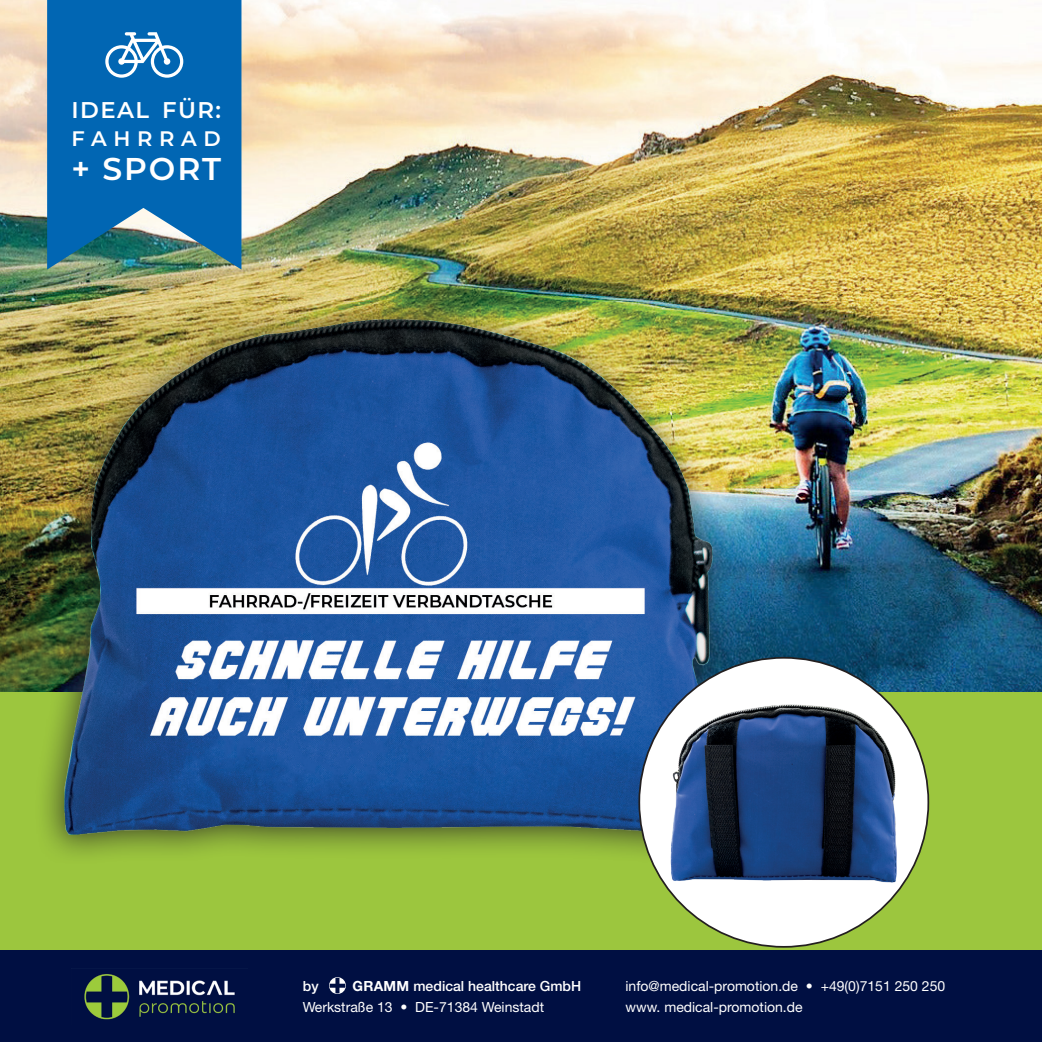
<style>
.page{position:relative;width:1042px;height:1042px;background:#fff}
.page>*{position:absolute;margin:0;border:0;box-sizing:border-box;transform-origin:0 0}
.t1{font:600 31.5px "Montserrat";letter-spacing:.06em;color:#fff}
.t2{font:600 22.75px "Montserrat";letter-spacing:.06em;color:#fff}
.t3{font:600 21px "Montserrat";letter-spacing:.32em;color:#fff}
.t4{font:14px/21px "Helvetica Neue LT Std";color:#fff}
.t5{font:500 14px "Helvetica Neue LT Std";color:#fff}
.s1{font-weight:700}
.s2{font-weight:500}
</style>
<div class="page">
<div style="left:0;top:690px;width:1042px;height:352px;background:#9cc63e"></div>
<div style="left:0;top:950px;width:1042px;height:92px;background:#000f42"></div>
<svg style="left:329px;top:977px;width:17px;height:17px"></svg>
<img style="left:84px;top:974px;width:151px;height:46px">
<img style="left:0;top:0;width:1042px;height:691px">
<div style="left:34px;top:296px;width:708px;height:571px;background:#231f20;opacity:.75"></div>
<img style="left:64px;top:320px;width:652px;height:515px">
<div style="left:639px;top:658px;width:289px;height:289px;background:#fff;border-radius:50%"></div>
<img style="left:671px;top:704px;width:226px;height:179px">
<svg style="left:47px;top:0;width:194px;height:270px;background:#0e6cac"></svg>
<svg style="left:105px;top:32px;width:78px;height:46px"></svg>
<h2 class="t2" style="left:72px;top:93px;width:151px">IDEAL FÜR:</h2>
<h3 class="t3" style="left:72px;top:124px;width:151px">FAHRRAD</h3>
<h1 class="t1" style="left:72px;top:146px;width:151px">+ SPORT</h1>
<p class="t4" style="left:303px;top:975px;width:280px;text-indent:50px"><span class="s1">GRAMM</span> <span class="s2">medical healthcare GmbH<br></span>Werkstraße 13 • DE-71384 Weinstadt</p>
<p class="t4" style="left:625px;top:975px;width:321px">info@medical-promotion.de • +49(0)7151 250 250 www. medical-promotion.de</p>
<p class="t5" style="left:303px;top:978px;width:18px">by</p>
</div>
